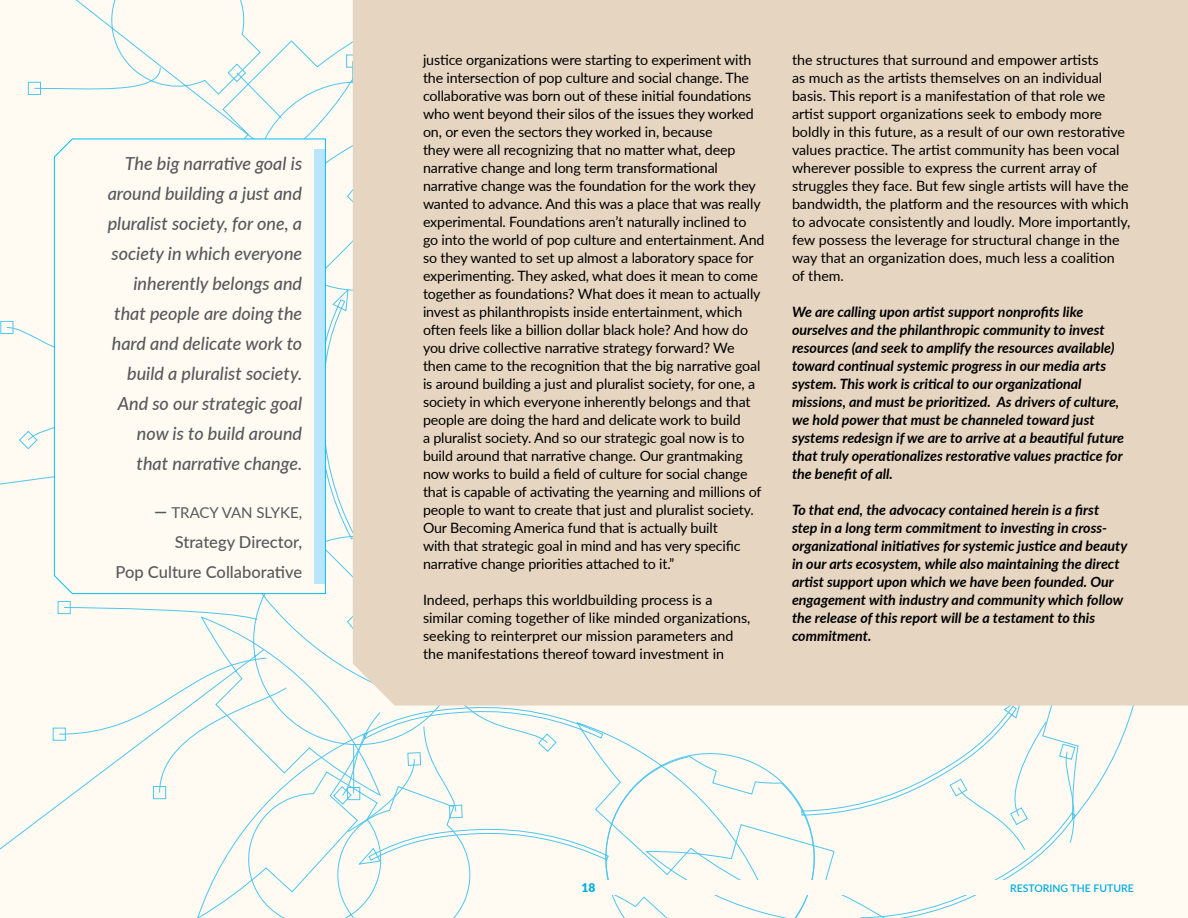
<style>
.page{position:relative;width:1188px;height:918px;background:#fff}
.page>*{position:absolute;margin:0;border:0;box-sizing:border-box;transform-origin:0 0}
.t1{font:italic 500 18px/30px "Lato";color:#58595b;text-align:right}
.t2{font:500 16.5px/30px "Lato";color:#58595b;text-align:right}
.t3{font:15px "Lato";color:#58595b}
.t4{font:14.25px/18px "Lato";letter-spacing:-.01em;color:#000}
.t5{font:italic 700 14.25px/18px "Lato";color:#000}
.t6{font:900 12px "Lato";color:#00aeef}
.t7{font:600 10.5px "Lato";color:#00aeef}
.s1{font-weight:500;font-style:italic;font-size:18px}
</style>
<div class="page">
<div style="left:0;top:0;width:353px;height:918px;background:#fffbf2"></div>
<svg style="left:197px;top:706px;width:396px;height:212px"></svg>
<div style="left:593px;top:706px;width:555px;height:212px;background:#fffbf2"></div>
<div style="left:588px;top:880px;width:561px;height:15px;background:#fffbf2"></div>
<div style="left:353px;top:0;width:835px;height:706px;background:#e6d5c0"></div>
<div style="left:54px;top:138px;width:272px;height:456px;background:#fffbf2"></div>
<p class="t1" style="left:108px;top:147px;width:196px">The big narrative goal is around building a just and pluralist society, for one, a society in which everyone inherently belongs and that people are doing the hard and delicate work to build a pluralist society.<br>And so our strategic goal now is to build around that narrative change.</p>
<p class="t3" style="left:154px;top:501px;width:37px"><span class="s1">—</span> Tracy</p>
<p class="t3" style="left:222px;top:501px;width:11px">van</p>
<p class="t3" style="left:256px;top:501px;width:18px">Slyke</p>
<p class="t3" style="left:299px;top:501px;width:5px">,</p>
<p class="t2" style="left:116px;top:526px;width:188px">Strategy Director,<br>Pop Culture Collaborative</p>
<p class="t4" style="left:423px;top:51px;width:343px">justice organizations were starting to experiment with the intersection of pop culture and social change. The collaborative was born out of these initial foundations who went beyond their silos of the issues they worked on, or even the sectors they worked in, because<br>they were all recognizing that no matter what, deep narrative change and long term transformational narrative change was the foundation for the work they wanted to advance. And this was a place that was really experimental. Foundations aren’t naturally inclined to go into the world of pop culture and entertainment. And so they wanted to set up almost a laboratory space for experimenting. They asked, what does it mean to come together as foundations? What does it mean to actually invest as philanthropists inside entertainment, which often feels like a billion dollar black hole? And how do you drive collective narrative strategy forward? We then came to the recognition that the big narrative goal is around building a just and pluralist society, for one, a society in which everyone inherently belongs and that people are doing the hard and delicate work to build<br>a pluralist society. And so our strategic goal now is to build around that narrative change. Our grantmaking now works to build a field of culture for social change that is capable of activating the yearning and millions of people to want to create that just and pluralist society.<br>Our Becoming America fund that is actually built<br>with that strategic goal in mind and has very specific narrative change priorities attached to it.”</p>
<p class="t4" style="left:423px;top:591px;width:329px">Indeed, perhaps this worldbuilding process is a similar coming together of like minded organizations, seeking to reinterpret our mission parameters and the manifestations thereof toward investment in</p>
<p class="t4" style="left:792px;top:51px;width:340px">the structures that surround and empower artists<br>as much as the artists themselves on an individual basis. This report is a manifestation of that role we artist support organizations seek to embody more boldly in this future, as a result of our own restorative values practice. The artist community has been vocal wherever possible to express the current array of struggles they face. But few single artists will have the bandwidth, the platform and the resources with which to advocate consistently and loudly. More importantly, few possess the leverage for structural change in the way that an organization does, much less a coalition of them.</p>
<p class="t5" style="left:792px;top:303px;width:334px">We are calling upon artist support nonprofits like ourselves and the philanthropic community to invest resources (and seek to amplify the resources available) toward continual systemic progress in our media arts system. This work is critical to our organizational missions, and must be prioritized. As drivers of culture, we hold power that must be channeled toward just systems redesign if we are to arrive at a beautiful future that truly operationalizes restorative values practice for the benefit of all.</p>
<p class="t5" style="left:792px;top:501px;width:337px">To that end, the advocacy contained herein is a first step in a long term commitment to investing in cross&shy;organizational initiatives for systemic justice and beauty in our arts ecosystem, while also maintaining the direct artist support upon which we have been founded. Our engagement with industry and community which follow the release of this report will be a testament to this commitment.</p>
<p class="t6" style="left:582px;top:878px;width:15px">18</p>
<p class="t7" style="left:1010px;top:880px;width:125px">RESTORING THE FUTURE</p>
</div>
